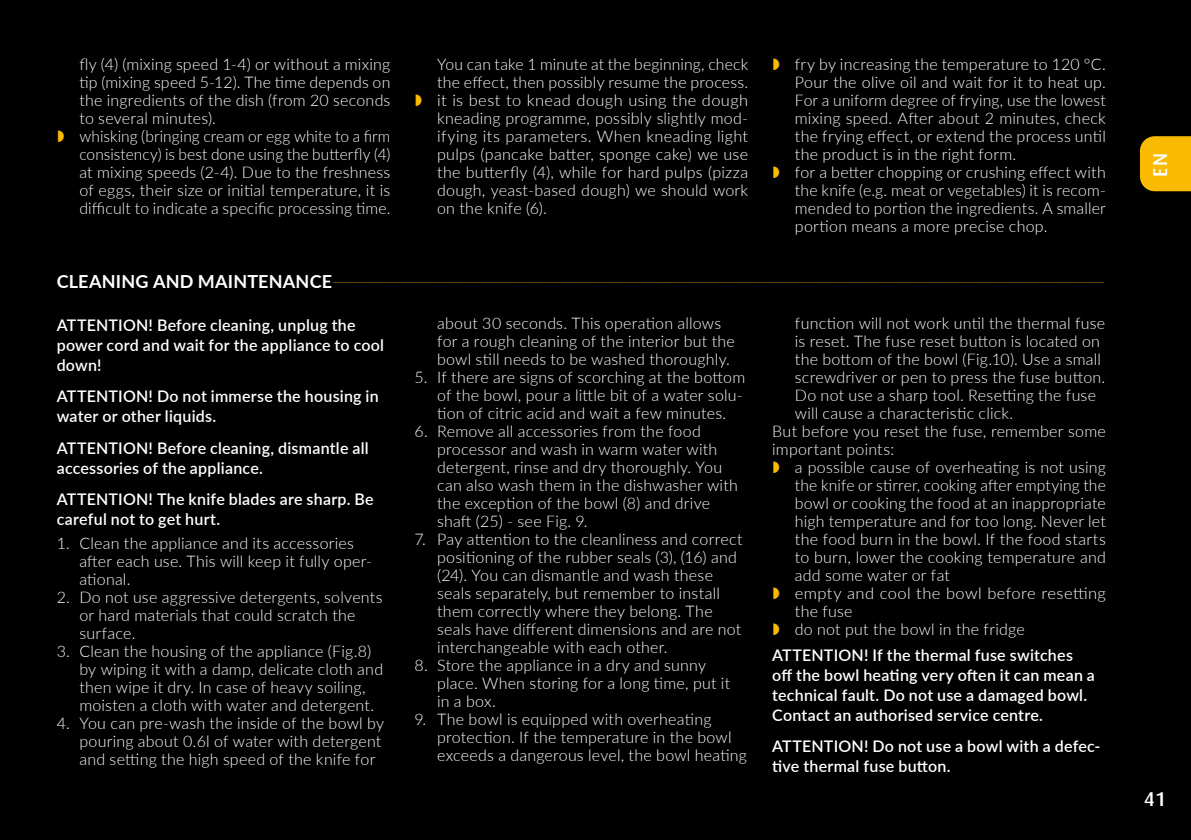
<style>
.page{position:relative;width:1191px;height:840px;background:#fff}
.page>*{position:absolute;margin:0;border:0;box-sizing:border-box;transform-origin:0 0}
.t1{font:500 20px "Dax Pro";color:#fff}
.t2{font:300 18px "Lato";color:#faba02;scale:.25 1}
.t3{font:300 16px/18px "Lato";letter-spacing:.015em;color:#fff}
.t4{font:600 16px/20px "Lato";letter-spacing:.015em;color:#fff}
.s1{font-weight:700;color:#fff}
</style>
<div class="page">
<div style="left:0;top:0;width:1191px;height:839px;background:#000"></div>
<div style="left:1140px;top:136px;width:51px;height:55px;background:#faba02"></div>
<p class="t3" style="left:79px;top:54px;width:312px">fly (4) (mixing speed 1-4) or without a mixing tip (mixing speed 5-12). The time depends on the ingredients of the dish (from 20 seconds to several minutes).<br>whisking (bringing cream or egg white to a firm consistency) is best done using the butterfly (4) at mixing speeds (2-4). Due to the freshness of eggs, their size or initial temperature, it is difficult to indicate a specific processing time.</p>
<p class="t3" style="left:437px;top:54px;width:312px;text-align:justify">You can take 1 minute at the beginning, check the effect, then possibly resume the process. it is best to knead dough using the dough kneading programme, possibly slightly mod&shy;ifying its parameters. When kneading light pulps (pancake batter, sponge cake) we use the butterfly (4), while for hard pulps (pizza dough, yeast-based dough) we should work on the knife (6).</p>
<p class="t3" style="left:795px;top:54px;width:312px">fry by increasing the temperature to 120 °C.<br>Pour the olive oil and wait for it to heat up.<br>For a uniform degree of frying, use the lowest mixing speed. After about 2 minutes, check the frying effect, or extend the process until the product is in the right form.<br>for a better chopping or crushing effect with the knife (e.g. meat or vegetables) it is recom&shy;mended to portion the ingredients. A smaller portion means a more precise chop.</p>
<p class="t2" style="left:57px;top:269px;width:4191px"><span class="s1">CLEANING AND MAINTENANCE</span>------------------------------------------------------------------------------------------------------------------------------------------------------------------------------------------------------------------------------------------------------------------------------------------------------------------ ------------------------------------------------------------------------------------------------------------------------------------------------------------</p>
<p class="t4" style="left:57px;top:314px;width:329px">ATTENTION! Before cleaning, unplug the power cord and wait for the appliance to cool down!</p>
<p class="t4" style="left:57px;top:385px;width:323px">ATTENTION! Do not immerse the housing in water or other liquids.</p>
<p class="t4" style="left:57px;top:437px;width:313px">ATTENTION! Before cleaning, dismantle all accessories of the appliance.</p>
<p class="t4" style="left:57px;top:488px;width:318px">ATTENTION! The knife blades are sharp. Be careful not to get hurt.</p>
<p class="t3" style="left:79px;top:533px;width:294px;text-indent:-23px">1. Clean the appliance and its accessories after each use. This will keep it fully oper&shy;ational.</p>
<p class="t3" style="left:79px;top:587px;width:305px;text-indent:-23px">2. Do not use aggressive detergents, solvents or hard materials that could scratch the surface.</p>
<p class="t3" style="left:79px;top:641px;width:305px;text-indent:-23px">3. Clean the housing of the appliance (Fig.8) by wiping it with a damp, delicate cloth and then wipe it dry. In case of heavy soiling, moisten a cloth with water and detergent.</p>
<p class="t3" style="left:79px;top:713px;width:306px;text-indent:-23px">4. You can pre-wash the inside of the bowl by pouring about 0.6l of water with detergent and setting the high speed of the knife for</p>
<p class="t3" style="left:437px;top:313px;width:299px">about 30 seconds. This operation allows for a rough cleaning of the interior but the bowl still needs to be washed thoroughly.</p>
<p class="t3" style="left:437px;top:367px;width:309px;text-indent:-23px">5. If there are signs of scorching at the bottom of the bowl, pour a little bit of a water solu&shy;tion of citric acid and wait a few minutes.</p>
<p class="t3" style="left:437px;top:421px;width:302px;text-indent:-23px">6. Remove all accessories from the food processor and wash in warm water with detergent, rinse and dry thoroughly. You can also wash them in the dishwasher with the exception of the bowl (8) and drive shaft (25) - see Fig. 9.</p>
<p class="t3" style="left:437px;top:529px;width:307px;text-indent:-23px">7. Pay attention to the cleanliness and correct positioning of the rubber seals (3), (16) and (24). You can dismantle and wash these seals separately, but remember to install them correctly where they belong. The seals have different dimensions and are not interchangeable with each other.</p>
<p class="t3" style="left:437px;top:655px;width:295px;text-indent:-23px">8. Store the appliance in a dry and sunny place. When storing for a long time, put it in a box.</p>
<p class="t3" style="left:437px;top:709px;width:311px;text-indent:-23px">9. The bowl is equipped with overheating protection. If the temperature in the bowl exceeds a dangerous level, the bowl heating</p>
<p class="t3" style="left:795px;top:313px;width:312px">function will not work until the thermal fuse</p>
<p class="t3" style="left:795px;top:331px;width:306px">is reset. The fuse reset button is located on</p>
<p class="t3" style="left:795px;top:349px;width:307px">the bottom of the bowl (Fig.10). Use a small</p>
<p class="t3" style="left:795px;top:367px;width:312px">screwdriver or pen to press the fuse button.</p>
<p class="t3" style="left:795px;top:385px;width:303px">Do not use a sharp tool. Resetting the fuse</p>
<p class="t3" style="left:795px;top:403px;width:220px">will cause a characteristic click.</p>
<p class="t3" style="left:772px;top:421px;width:335px">But before you reset the fuse, remember some</p>
<p class="t3" style="left:772px;top:439px;width:123px">important points:</p>
<p class="t3" style="left:795px;top:457px;width:312px">a possible cause of overheating is not using</p>
<p class="t3" style="left:795px;top:475px;width:312px">the knife or stirrer, cooking after emptying the</p>
<p class="t3" style="left:795px;top:493px;width:312px">bowl or cooking the food at an inappropriate</p>
<p class="t3" style="left:795px;top:511px;width:312px">high temperature and for too long. Never let</p>
<p class="t3" style="left:795px;top:529px;width:312px">the food burn in the bowl. If the food starts</p>
<p class="t3" style="left:795px;top:547px;width:312px">to burn, lower the cooking temperature and</p>
<p class="t3" style="left:795px;top:565px;width:157px">add some water or fat</p>
<p class="t3" style="left:795px;top:583px;width:312px">empty and cool the bowl before resetting</p>
<p class="t3" style="left:795px;top:601px;width:59px">the fuse</p>
<p class="t3" style="left:795px;top:619px;width:231px">do not put the bowl in the fridge</p>
<p class="t4" style="left:772px;top:644px;width:324px">ATTENTION! If the thermal fuse switches off the bowl heating very often it can mean a technical fault. Do not use a damaged bowl.<br>Contact an authorised service centre.</p>
<p class="t4" style="left:772px;top:735px;width:330px">ATTENTION! Do not use a bowl with a defec&shy;tive thermal fuse button.</p>
<p class="t1" style="left:1147px;top:177px;width:26px;rotate:-90deg">EN</p>
<p class="t1" style="left:1144px;top:785px;width:22px">41</p>
</div>
